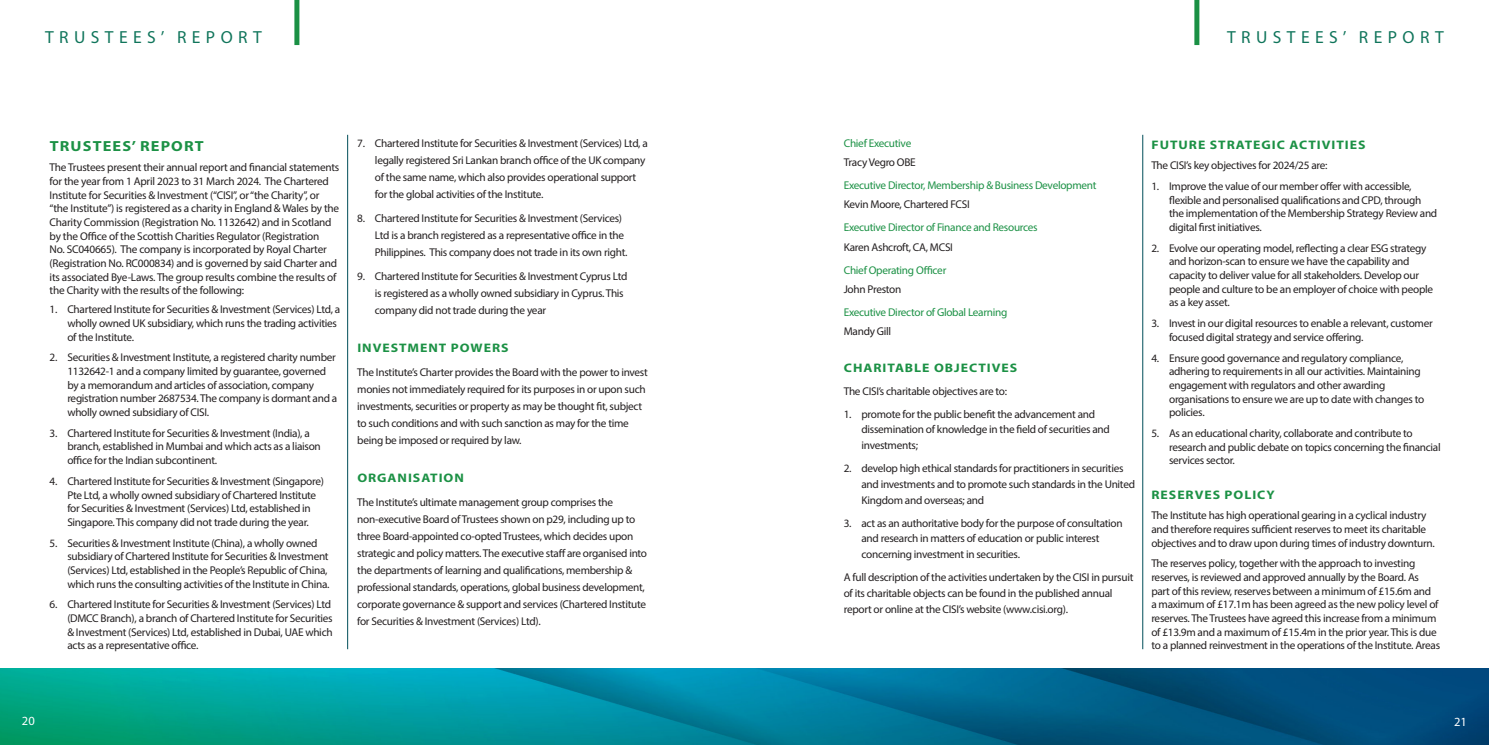
<style>
.page{position:relative;width:1489px;height:745px;background:#fff}
.page>*{position:absolute;margin:0;border:0;box-sizing:border-box;transform-origin:0 0}
.t1{font:17.5px "Myriad Pro";letter-spacing:.31em;color:#10755b}
.t2{font:700 14.62px "Myriad Pro";letter-spacing:.07em;color:#1c9145;scale:1.11 1}
.t3{font:12.5px "Myriad Pro";color:#fff}
.t4{font:700 12.38px "Myriad Pro";letter-spacing:.07em;color:#1c9145;scale:1.11 1}
.t5{font:11.25px/13.6px "Myriad Pro";letter-spacing:-.025em;color:#231f20}
.t6{font:11.25px "Myriad Pro";letter-spacing:-.025em;color:#1c9145}
</style>
<div class="page">
<img style="left:0;top:668px;width:1488px;height:76px">
<div style="left:1194px;top:0;width:5px;height:45px;background:#1a9044"></div>
<div style="left:294px;top:0;width:5px;height:45px;background:#1a9044"></div>
<hr style="left:1142px;top:135px;width:1px;height:513px;background:#004e59">
<hr style="left:347px;top:135px;width:1px;height:513px;background:#004e59">
<h1 class="t1" style="left:45px;top:26px;width:218px">TRUSTEES’ REPORT</h1>
<p class="t2" style="left:50px;top:136px;width:140px">TRUSTEES’ REPORT</p>
<p class="t5" style="left:50px;top:160px;width:291px">The Trustees present their annual report and financial statements for the year from 1 April 2023 to 31 March 2024. The Chartered Institute for Securities &amp; Investment (“CISI”, or “the Charity”, or “the Institute”) is registered as a charity in England &amp; Wales by the Charity Commission (Registration No. 1132642) and in Scotland by the Office of the Scottish Charities Regulator (Registration<br>No. SC040665). The company is incorporated by Royal Charter (Registration No. RC000834) and is governed by said Charter and its associated Bye-Laws. The group results combine the results of the Charity with the results of the following:</p>
<p class="t5" style="left:67px;top:302px;width:274px;text-indent:-18px">1. Chartered Institute for Securities &amp; Investment (Services) Ltd, a wholly owned UK subsidiary, which runs the trading activities of the Institute.</p>
<p class="t5" style="left:67px;top:350px;width:271px;text-indent:-18px">2. Securities &amp; Investment Institute, a registered charity number 1132642-1 and a company limited by guarantee, governed by a memorandum and articles of association, company registration number 2687534. The company is dormant and a wholly owned subsidiary of CISI.</p>
<p class="t5" style="left:67px;top:425px;width:255px;text-indent:-18px">3. Chartered Institute for Securities &amp; Investment (India), a branch, established in Mumbai and which acts as a liaison office for the Indian subcontinent.</p>
<p class="t5" style="left:67px;top:473px;width:258px;text-indent:-18px">4. Chartered Institute for Securities &amp; Investment (Singapore)<br>Pte Ltd, a wholly owned subsidiary of Chartered Institute for Securities &amp; Investment (Services) Ltd, established in Singapore. This company did not trade during the year.</p>
<p class="t5" style="left:67px;top:535px;width:264px;text-indent:-18px">5. Securities &amp; Investment Institute (China), a wholly owned subsidiary of Chartered Institute for Securities &amp; Investment (Services) Ltd, established in the People’s Republic of China, which runs the consulting activities of the Institute in China.</p>
<p class="t5" style="left:67px;top:597px;width:267px;text-indent:-18px">6. Chartered Institute for Securities &amp; Investment (Services) Ltd (DMCC Branch), a branch of Chartered Institute for Securities &amp; Investment (Services) Ltd, established in Dubai, UAE which acts as a representative office.</p>
<p class="t5" style="left:375px;top:134px;width:274px;line-height:17px;text-indent:-18px">7. Chartered Institute for Securities &amp; Investment (Services) Ltd, a legally registered Sri Lankan branch office of the UK company of the same name, which also provides operational support for the global activities of the Institute.</p>
<p class="t5" style="left:375px;top:209px;width:254px;line-height:17px;text-indent:-18px">8. Chartered Institute for Securities &amp; Investment (Services)<br>Ltd is a branch registered as a representative office in the<br>Philippines. This company does not trade in its own right.</p>
<p class="t5" style="left:375px;top:267px;width:254px;line-height:17px;text-indent:-18px">9. Chartered Institute for Securities &amp; Investment Cyprus Ltd is registered as a wholly owned subsidiary in Cyprus. This company did not trade during the year</p>
<p class="t4" style="left:357px;top:339px;width:138px">INVESTMENT POWERS</p>
<p class="t5" style="left:357px;top:363px;width:292px;line-height:17px">The Institute’s Charter provides the Board with the power to invest monies not immediately required for its purposes in or upon such investments, securities or property as may be thought fit, subject to such conditions and with such sanction as may for the time being be imposed or required by law.</p>
<p class="t4" style="left:357px;top:469px;width:97px">ORGANISATION</p>
<p class="t5" style="left:357px;top:493px;width:291px;line-height:17px">The Institute’s ultimate management group comprises the non-executive Board of Trustees shown on p29, including up to three Board-appointed co-opted Trustees, which decides upon strategic and policy matters. The executive staff are organised into the departments of learning and qualifications, membership &amp; professional standards, operations, global business development, corporate governance &amp; support and services (Chartered Institute for Securities &amp; Investment (Services) Ltd).</p>
<h1 class="t1" style="left:1226px;top:26px;width:218px">TRUSTEES’ REPORT</h1>
<p class="t6" style="left:843px;top:136px;width:69px">Chief Executive</p>
<p class="t5" style="left:843px;top:155px;width:73px">Tracy Vegro OBE</p>
<p class="t6" style="left:843px;top:178px;width:254px">Executive Director, Membership &amp; Business Development</p>
<p class="t5" style="left:843px;top:197px;width:127px">Kevin Moore, Chartered FCSI</p>
<p class="t6" style="left:843px;top:220px;width:195px">Executive Director of Finance and Resources</p>
<p class="t5" style="left:843px;top:240px;width:111px">Karen Ashcroft, CA, MCSI</p>
<p class="t6" style="left:843px;top:263px;width:104px">Chief Operating Officer</p>
<p class="t5" style="left:843px;top:282px;width:59px">John Preston</p>
<p class="t6" style="left:843px;top:305px;width:165px">Executive Director of Global Learning</p>
<p class="t5" style="left:843px;top:324px;width:49px">Mandy Gill</p>
<p class="t4" style="left:843px;top:359px;width:158px">CHARITABLE OBJECTIVES</p>
<p class="t5" style="left:843px;top:383px;width:165px">The CISI’s charitable objectives are to:</p>
<p class="t5" style="left:861px;top:405px;width:250px;line-height:15.8px;text-indent:-18px">1. promote for the public benefit the advancement and dissemination of knowledge in the field of securities and investments;</p>
<p class="t5" style="left:861px;top:460px;width:275px;line-height:15.8px;text-indent:-18px">2. develop high ethical standards for practitioners in securities and investments and to promote such standards in the United<br>Kingdom and overseas; and</p>
<p class="t5" style="left:861px;top:514px;width:263px;line-height:15.8px;text-indent:-18px">3. act as an authoritative body for the purpose of consultation and research in matters of education or public interest concerning investment in securities.</p>
<p class="t5" style="left:843px;top:569px;width:291px;line-height:15.8px">A full description of the activities undertaken by the CISI in pursuit of its charitable objects can be found in the published annual report or online at the CISI’s website (www.cisi.org).</p>
<p class="t4" style="left:1151px;top:136px;width:194px">FUTURE STRATEGIC ACTIVITIES</p>
<p class="t5" style="left:1151px;top:158px;width:178px">The CISI’s key objectives for 2024/25 are:</p>
<p class="t5" style="left:1168px;top:179px;width:270px;text-indent:-18px">1. Improve the value of our member offer with accessible, flexible and personalised qualifications and CPD, through the implementation of the Membership Strategy Review and digital first initiatives.</p>
<p class="t5" style="left:1168px;top:241px;width:265px;text-indent:-18px">2. Evolve our operating model, reflecting a clear ESG strategy and horizon-scan to ensure we have the capability and capacity to deliver value for all stakeholders. Develop our people and culture to be an employer of choice with people as a key asset.</p>
<p class="t5" style="left:1168px;top:316px;width:265px;text-indent:-18px">3. Invest in our digital resources to enable a relevant, customer focused digital strategy and service offering.</p>
<p class="t5" style="left:1168px;top:350px;width:257px;text-indent:-18px">4. Ensure good governance and regulatory compliance, adhering to requirements in all our activities. Maintaining engagement with regulators and other awarding organisations to ensure we are up to date with changes to policies.</p>
<p class="t5" style="left:1168px;top:426px;width:273px;text-indent:-18px">5. As an educational charity, collaborate and contribute to research and public debate on topics concerning the financial services sector.</p>
<p class="t4" style="left:1151px;top:486px;width:112px">RESERVES POLICY</p>
<p class="t5" style="left:1151px;top:508px;width:285px">The Institute has high operational gearing in a cyclical industry and therefore requires sufficient reserves to meet its charitable objectives and to draw upon during times of industry downturn.</p>
<p class="t5" style="left:1151px;top:556px;width:290px">The reserves policy, together with the approach to investing reserves, is reviewed and approved annually by the Board. As part of this review, reserves between a minimum of £15.6m and<br>a maximum of £17.1m has been agreed as the new policy level of reserves. The Trustees have agreed this increase from a minimum of £13.9m and a maximum of £15.4m in the prior year. This is due to a planned reinvestment in the operations of the Institute. Areas</p>
<p class="t3" style="left:22px;top:712px;width:14px">20</p>
<p class="t3" style="left:1453px;top:713px;width:14px">21</p>
</div>
